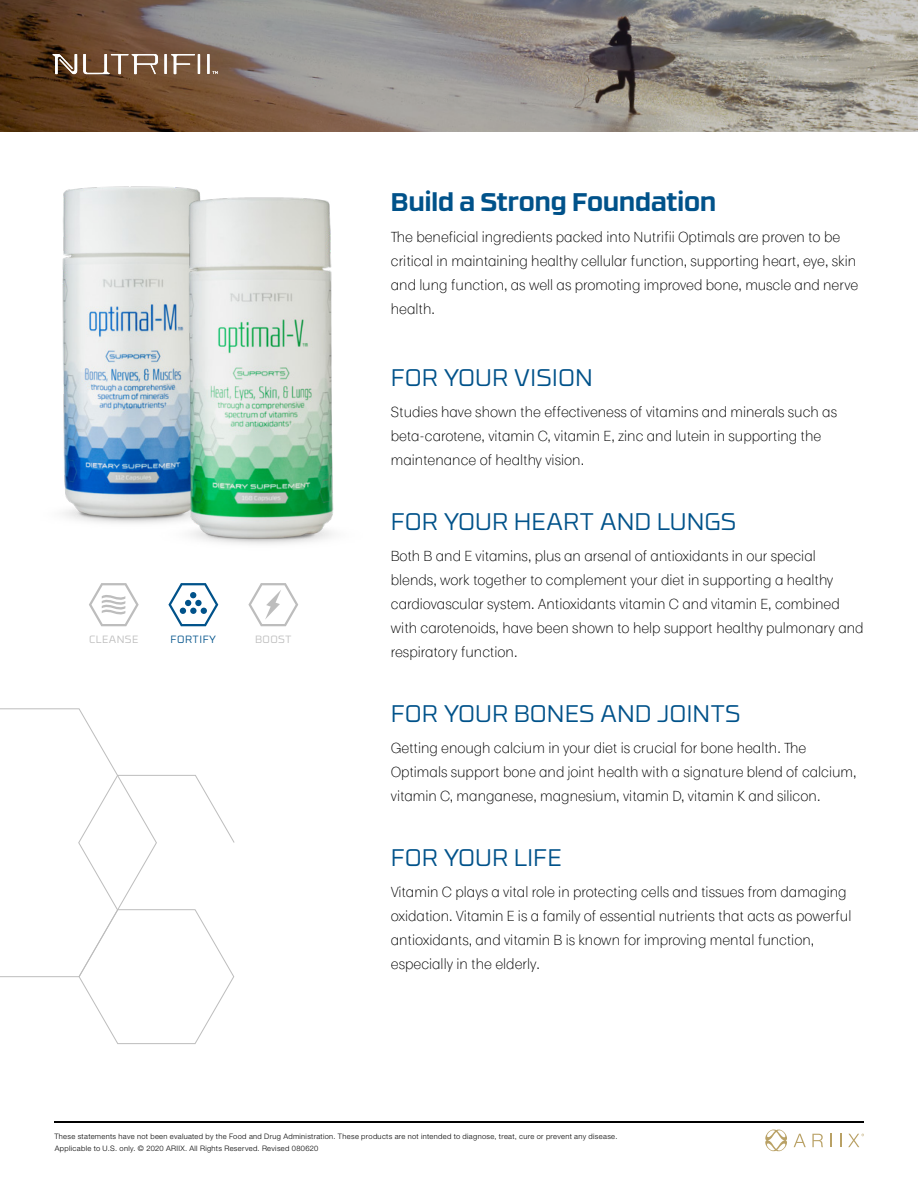
<style>
.page{position:relative;width:918px;height:1188px;background:#fff}
.page>*{position:absolute;margin:0;border:0;box-sizing:border-box;transform-origin:0 0}
.t1{font:700 25.5px "RB No 3.1";color:#00528a}
.t2{font:300 24px "RB No 3.1";color:#00528a}
.t3{font:300 13.5px/24px "Moriston";color:#000}
.t4{font:300 10.5px "RB No 3.1";letter-spacing:.04em;color:#bdbdbd}
.t5{font:300 10.5px "RB No 3.1";letter-spacing:.04em;color:#00528a}
.t6{font:300 7.5px/12px "Helvetica Neue LT Pro";letter-spacing:.045em;color:#000}
</style>
<div class="page">
<hr style="left:54px;top:1121px;width:810px;height:2px;background:#000">
<svg style="left:794px;top:1134px;width:12px;height:13px"></svg>
<svg style="left:812px;top:1134px;width:11px;height:13px"></svg>
<svg style="left:831px;top:1134px;width:1px;height:13px"></svg>
<svg style="left:840px;top:1134px;width:2px;height:13px"></svg>
<svg style="left:765px;top:1129px;width:22px;height:22px"></svg>
<svg style="left:848px;top:1134px;width:16px;height:13px"></svg>
<img style="left:62px;top:187px;width:139px;height:337px">
<img style="left:157px;top:198px;width:177px;height:347px">
<svg style="left:0;top:0;width:918px;height:132px"></svg>
<hr style="left:164px;top:54px;width:3px;height:20px;background:#fff">
<hr style="left:198px;top:54px;width:2px;height:20px;background:#fff">
<hr style="left:207px;top:54px;width:3px;height:20px;background:#fff">
<svg style="left:171px;top:54px;width:24px;height:20px"></svg>
<svg style="left:83px;top:54px;width:75px;height:20px"></svg>
<svg style="left:53px;top:54px;width:24px;height:20px"></svg>
<svg style="left:212px;top:71px;width:6px;height:3px"></svg>
<svg style="left:0;top:708px;width:235px;height:336px"></svg>
<svg style="left:168px;top:583px;width:50px;height:43px"></svg>
<svg style="left:89px;top:583px;width:50px;height:43px"></svg>
<svg style="left:248px;top:583px;width:50px;height:43px"></svg>
<h1 class="t1" style="left:391px;top:182px;width:327px">Build a Strong Foundation</h1>
<p class="t3" style="left:391px;top:224px;width:469px">The beneficial ingredients packed into Nutrifii Optimals are proven to be critical in maintaining healthy cellular function, supporting heart, eye, skin and lung function, as well as promoting improved bone, muscle and nerve health.</p>
<p class="t4" style="left:89px;top:631px;width:51px">CLEANSE</p>
<p class="t5" style="left:171px;top:631px;width:47px">FORTIFY</p>
<p class="t4" style="left:255px;top:631px;width:38px">BOOST</p>
<h2 class="t2" style="left:391px;top:360px;width:204px">FOR YOUR VISION</h2>
<p class="t3" style="left:391px;top:399px;width:448px">Studies have shown the effectiveness of vitamins and minerals such as beta-carotene, vitamin C, vitamin E, zinc and lutein in supporting the maintenance of healthy vision.</p>
<h2 class="t2" style="left:391px;top:504px;width:347px">FOR YOUR HEART AND LUNGS</h2>
<p class="t3" style="left:391px;top:543px;width:474px">Both B and E vitamins, plus an arsenal of antioxidants in our special blends, work together to complement your diet in supporting a healthy cardiovascular system. Antioxidants vitamin C and vitamin E, combined with carotenoids, have been shown to help support healthy pulmonary and respiratory function.</p>
<h2 class="t2" style="left:391px;top:696px;width:351px">FOR YOUR BONES AND JOINTS</h2>
<p class="t3" style="left:391px;top:735px;width:467px">Getting enough calcium in your diet is crucial for bone health. The<br>Optimals support bone and joint health with a signature blend of calcium, vitamin C, manganese, magnesium, vitamin D, vitamin K and silicon.</p>
<h2 class="t2" style="left:391px;top:840px;width:173px">FOR YOUR LIFE</h2>
<p class="t3" style="left:391px;top:879px;width:462px">Vitamin C plays a vital role in protecting cells and tissues from damaging oxidation. Vitamin E is a family of essential nutrients that acts as powerful antioxidants, and vitamin B is known for improving mental function, especially in the elderly.</p>
<p class="t6" style="left:54px;top:1131px;width:565px">These statements have not been evaluated by the Food and Drug Administration. These products are not intended to diagnose, treat, cure or prevent any disease.<br>Applicable to U.S. only. © 2020 ARIIX. All Rights Reserved. Revised 080620</p>
</div>
